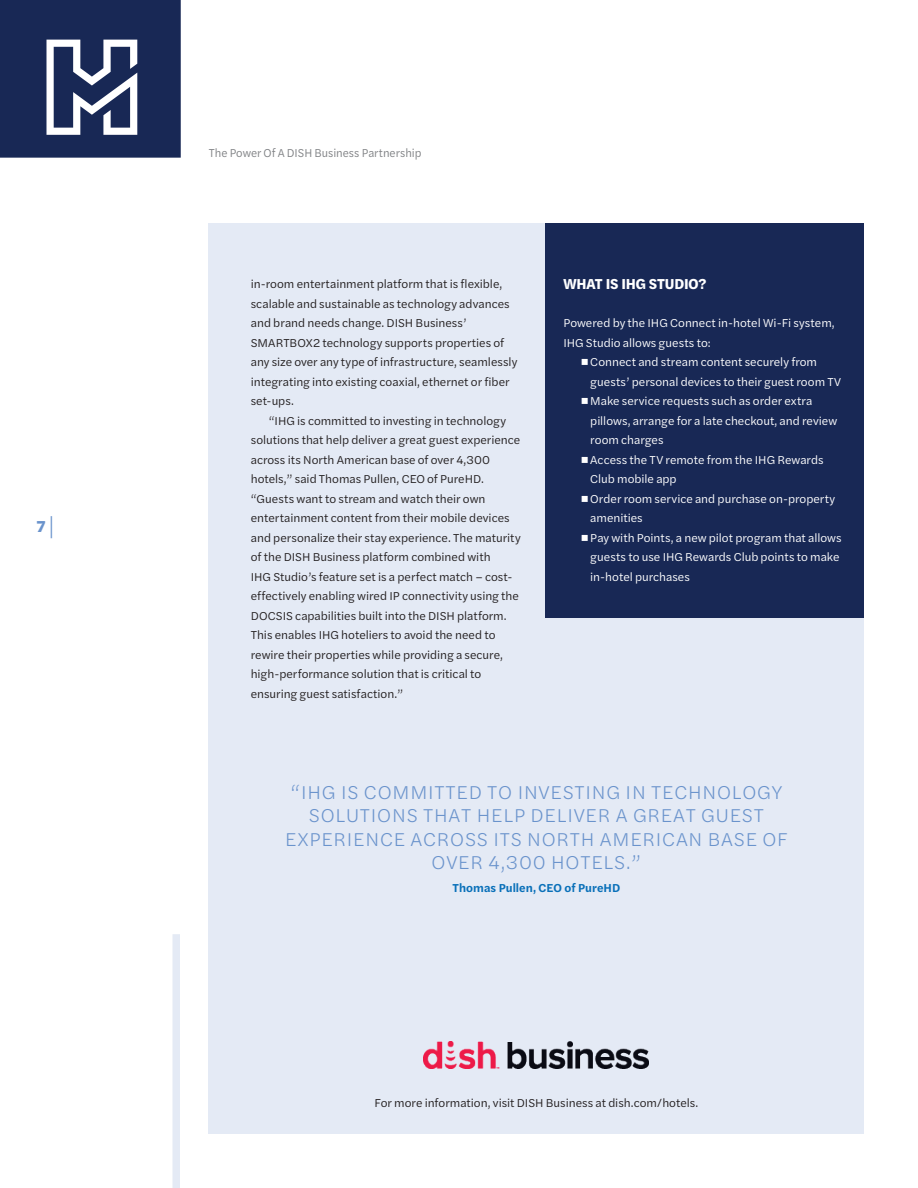
<style>
.page{position:relative;width:918px;height:1188px;background:#fff}
.page>*{position:absolute;margin:0;border:0;box-sizing:border-box;transform-origin:0 0}
.Whitepaper_Callout{font:300 19.5px/23.4px "Halyard Text";letter-spacing:.04em;color:#6a93cc;text-align:center}
.HM_Header{font:700 16.5px "Halyard Text";color:#6a93cc}
.t1{font:700 15px "Halyard Text";letter-spacing:-.01em;color:#fff;scale:.95 1}
.HM_Sidebar_Text{font:12px/19.5px "Halyard Text";color:#231f20}
.HM_Sidebar_Text-2{font:12px/19.5px "Halyard Text";color:#fff}
.HM_Sidebar_Text_No_I{font:12px/19.5px "Halyard Text";color:#231f20}
.HM_Sidebar_Text_No_I-2{font:12px/19.5px "Halyard Text";color:#fff}
.Whitepaper_Header{font:12px "Halyard Text";color:#808285;scale:.95 1}
.Whitepaper_Callout_A{font:600 12px "Halyard Text";color:#0970b9}
.s1{font-weight:400;font-size:23.85px}
.s2{font-family:"Universal Std Newswith Comm Pi"}
</style>
<div class="page">
<div style="left:172px;top:934px;width:8px;height:254px;background:#e4eaf5"></div>
<svg style="left:0;top:0;width:181px;height:158px;background:#34426a"></svg>
<div style="left:209px;top:223px;width:655px;height:911px;background:#e4eaf5"></div>
<div style="left:545px;top:223px;width:319px;height:394px;background:#182855"></div>
<img style="left:423px;top:1041px;width:225px;height:27px">
<p class="HM_Header" style="left:36px;top:514px;width:19px">7 <span class="s1">|</span></p>
<p class="Whitepaper_Header" style="left:209px;top:144px;width:225px">The Power Of A DISH Business Partnership</p>
<p class="HM_Sidebar_Text_No_I" style="left:251px;top:274px;width:268px">in-room entertainment platform that is flexible, scalable and sustainable as technology advances and brand needs change. DISH Business’ SMARTBOX2 technology supports properties of any size over any type of infrastructure, seamlessly integrating into existing coaxial, ethernet or fiber set-ups.</p>
<p class="HM_Sidebar_Text" style="left:251px;top:410px;width:271px;text-indent:18px">“IHG is committed to investing in technology solutions that help deliver a great guest experience across its North American base of over 4,300 hotels,” said Thomas Pullen, CEO of PureHD. “Guests want to stream and watch their own entertainment content from their mobile devices and personalize their stay experience. The maturity of the DISH Business platform combined with<br>IHG Studio’s feature set is a perfect match – cost&shy;effectively enabling wired IP connectivity using the DOCSIS capabilities built into the DISH platform.<br>This enables IHG hoteliers to avoid the need to rewire their properties while providing a secure, high-performance solution that is critical to ensuring guest satisfaction.”</p>
<p class="t1" style="left:563px;top:272px;width:152px">WHAT IS IHG STUDIO?</p>
<p class="HM_Sidebar_Text_No_I-2" style="left:563px;top:313px;width:273px">Powered by the IHG Connect in-hotel Wi-Fi system,<br>IHG Studio allows guests to:</p>
<p class="HM_Sidebar_Text-2" style="left:590px;top:352px;width:252px;text-indent:-9px"><span class="s2">◾</span> Connect and stream content securely from guests’ personal devices to their guest room TV</p>
<p class="HM_Sidebar_Text-2" style="left:590px;top:391px;width:248px;text-indent:-9px"><span class="s2">◾</span> Make service requests such as order extra pillows, arrange for a late checkout, and review room charges</p>
<p class="HM_Sidebar_Text-2" style="left:590px;top:449px;width:235px;text-indent:-9px"><span class="s2">◾</span> Access the TV remote from the IHG Rewards<br>Club mobile app</p>
<p class="HM_Sidebar_Text-2" style="left:590px;top:488px;width:246px;text-indent:-9px"><span class="s2">◾</span> Order room service and purchase on-property amenities</p>
<p class="HM_Sidebar_Text-2" style="left:590px;top:527px;width:253px;text-indent:-9px"><span class="s2">◾</span> Pay with Points, a new pilot program that allows guests to use IHG Rewards Club points to make in-hotel purchases</p>
<p class="Whitepaper_Callout" style="left:285px;top:780px;width:504px">“IHG IS COMMITTED TO INVESTING IN TECHNOLOGY SOLUTIONS THAT HELP DELIVER A GREAT GUEST EXPERIENCE ACROSS ITS NORTH AMERICAN BASE OF OVER 4,300 HOTELS.”</p>
<p class="Whitepaper_Callout_A" style="left:453px;top:879px;width:169px">Thomas Pullen, CEO of PureHD</p>
<p class="HM_Sidebar_Text_No_I" style="left:374px;top:1093px;width:326px">For more information, visit DISH Business at dish.com/hotels.</p>
</div>
